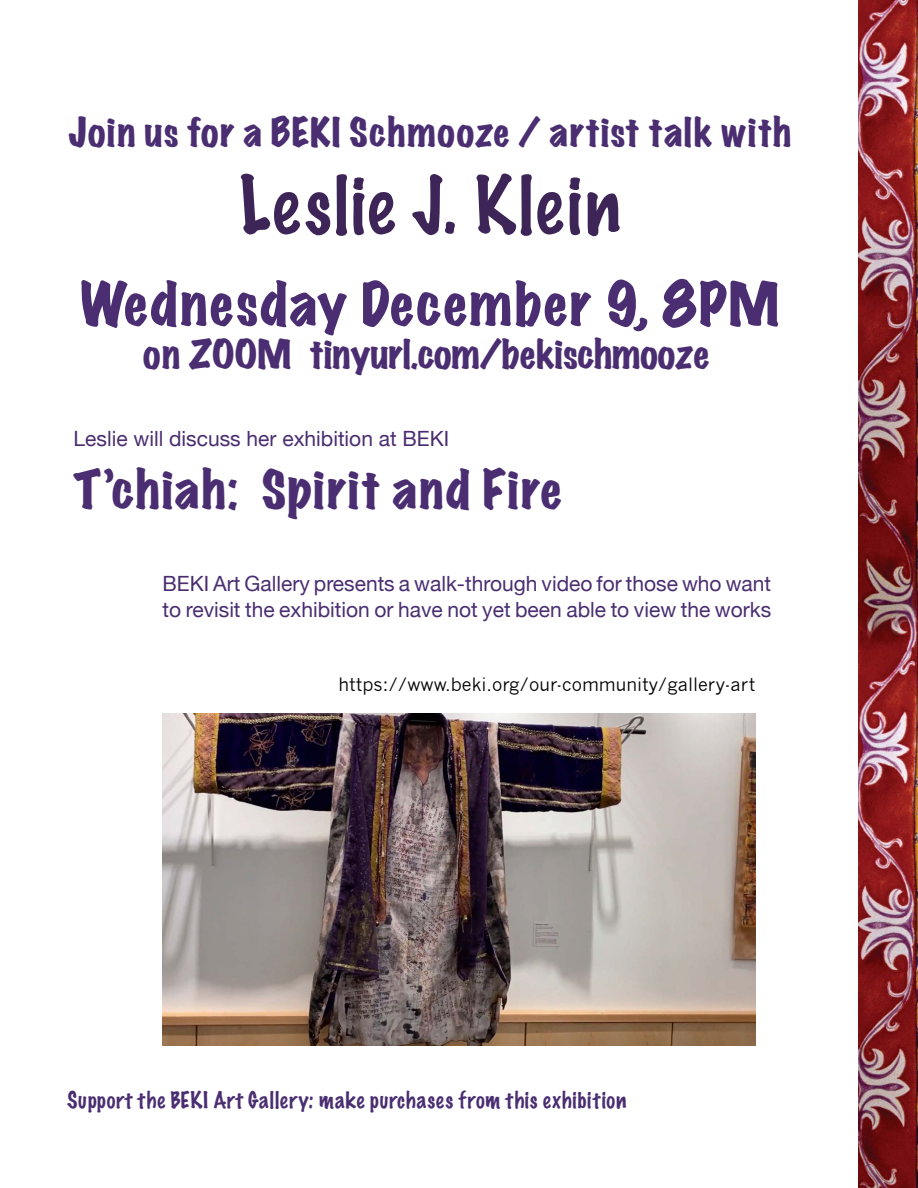
<style>
.page{position:relative;width:918px;height:1188px;background:#fff}
.page>*{position:absolute;margin:0;border:0;box-sizing:border-box;transform-origin:0 0}
.t1{font:100 72px "Marker Felt";letter-spacing:.04em;color:#3e2558}
.t2{font:expanded 54px "Marker Felt";letter-spacing:.035em;color:#4a2e71}
.t3{font:expanded 48px "Marker Felt";letter-spacing:.035em;color:#4a2e71}
.t4{font:expanded 36px "Marker Felt";letter-spacing:.035em;color:#4a2e71}
.t5{font:expanded 36px "Marker Felt";letter-spacing:.01em;color:#4a2e71}
.t6{font:21px/25.2px "Helvetica Neue";color:#4a2e71}
.t7{font:100 21px "Marker Felt";letter-spacing:.04em;color:#4a2e71}
.t8{font:18px "News Gothic";color:#000}
</style>
<div class="page">
<img style="left:859px;top:0;width:59px;height:1188px">
<img style="left:163px;top:714px;width:592px;height:331px">
<h3 class="t4" style="left:68px;top:104px;width:724px">Join us for a BEKI Schmooze / artist talk with</h3>
<h1 class="t1" style="left:239px;top:148px;width:383px">Leslie J. Klein</h1>
<h2 class="t2" style="left:80px;top:261px;width:700px">Wednesday December 9, 8PM</h2>
<h3 class="t5" style="left:143px;top:326px;width:568px">on ZOOM tinyurl.com/bekischmooze</h3>
<p class="t6" style="left:74px;top:427px;width:377px">Leslie will discuss her exhibition at BEKI</p>
<h3 class="t3" style="left:74px;top:451px;width:490px">T’chiah: Spirit and Fire</h3>
<p class="t6" style="left:163px;top:573px;width:610px">BEKI Art Gallery presents a walk-through video for those who want to revisit the exhibition or have not yet been able to view the works</p>
<p class="t8" style="left:339px;top:674px;width:418px">https://www.beki.org/our-community/gallery-art</p>
<p class="t7" style="left:67px;top:1084px;width:561px">Support the BEKI Art Gallery: make purchases from this exhibition</p>
</div>
